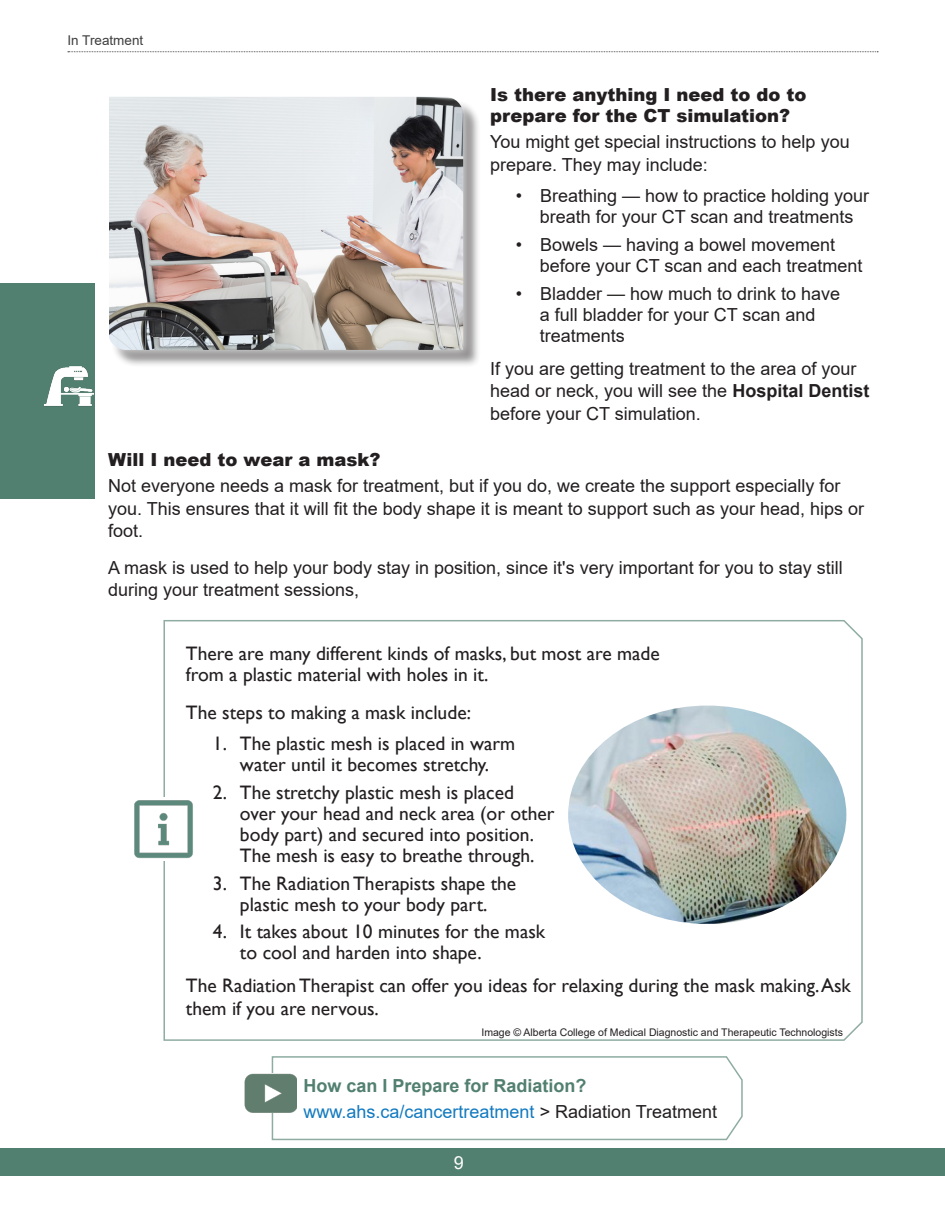
<style>
.page{position:relative;width:945px;height:1215px;background:#fff}
.page>*{position:absolute;margin:0;border:0;box-sizing:border-box;transform-origin:0 0}
.t1{font:19.5px/21px "Gill Sans";color:#231f20}
.t2{font:18px/22.5px "Arial";color:#231f20}
.t3{font:900 18px/21px "Arial";color:#231f20}
.t4{font:700 18px/26px "Arial";color:#517f70}
.t5{font:18px "Arial";color:#fff}
.t6{font:13.5px "Arial";color:#3e3e3f}
.t7{font:10.5px "Arial";color:#231f20}
.s1{font-weight:700}
.s2{font-weight:400;color:#127ac0}
.s3{font-weight:400;color:#231f20}
</style>
<div class="page">
<div style="left:0;top:1148px;width:932px;height:28px;background:#517f70"></div>
<svg style="left:68px;top:51px;width:810px;height:1px"></svg>
<div style="left:932px;top:1148px;width:13px;height:28px;background:#517f70"></div>
<div style="left:0;top:284px;width:94px;height:216px;background:#517f70"></div>
<img style="left:44px;top:366px;width:49px;height:41px">
<svg style="left:271px;top:1056px;width:472px;height:85px"></svg>
<img style="left:244px;top:1073px;width:53px;height:39px">
<div style="left:111px;top:99px;width:370px;height:268px;background:#231f20;opacity:.5"></div>
<div style="left:100px;top:88px;width:372px;height:271px;background:#fff;opacity:.75"></div>
<img style="left:109px;top:97px;width:354px;height:253px">
<svg style="left:163px;top:620px;width:700px;height:421px"></svg>
<img style="left:568px;top:706px;width:278px;height:218px">
<img style="left:134px;top:797px;width:60px;height:64px">
<p class="t6" style="left:68px;top:31px;width:77px">In Treatment</p>
<p class="t3" style="left:490px;top:84px;width:318px">Is there anything I need to do to prepare for the CT simulation?</p>
<p class="t2" style="left:490px;top:131px;width:361px">You might get special instructions to help you prepare. They may include:</p>
<p class="t2" style="left:516px;top:185px;width:355px;line-height:21px;text-align:center">• Breathing — how to practice holding your breath for your CT scan and treatments</p>
<p class="t2" style="left:540px;top:234px;width:324px;line-height:21px;text-indent:-24px">• Bowels — having a bowel movement before your CT scan and each treatment</p>
<p class="t2" style="left:540px;top:283px;width:302px;line-height:21px;text-indent:-24px">• Bladder — how much to drink to have a full bladder for your CT scan and treatments</p>
<p class="t2" style="left:490px;top:357px;width:381px">If you are getting treatment to the area of your head or neck, you will see the <span class="s1">Hospital Dentist </span>before your CT simulation.</p>
<p class="t3" style="left:108px;top:449px;width:274px">Will I need to wear a mask?</p>
<p class="t2" style="left:108px;top:475px;width:758px">Not everyone needs a mask for treatment, but if you do, we create the support especially for you. This ensures that it will fit the body shape it is meant to support such as your head, hips or foot.</p>
<p class="t2" style="left:108px;top:556px;width:736px">A mask is used to help your body stay in position, since it's very important for you to stay still during your treatment sessions,</p>
<p class="t1" style="left:186px;top:643px;width:475px">There are many different kinds of masks, but most are made from a plastic material with holes in it.</p>
<p class="t1" style="left:186px;top:702px;width:286px">The steps to making a mask include:</p>
<p class="t1" style="left:213px;top:733px;width:304px;text-align:center">1. The plastic mesh is placed in warm water until it becomes stretchy.</p>
<p class="t1" style="left:240px;top:782px;width:316px;text-indent:-27px">2. The stretchy plastic mesh is placed over your head and neck area (or other body part) and secured into position.<br>The mesh is easy to breathe through.</p>
<p class="t1" style="left:213px;top:873px;width:305px;text-align:center">3. The Radiation Therapists shape the plastic mesh to your body part.</p>
<p class="t1" style="left:240px;top:922px;width:307px;text-indent:-27px">4. It takes about 10 minutes for the mask to cool and harden into shape.</p>
<p class="t1" style="left:186px;top:975px;width:666px;line-height:22.5px">The Radiation Therapist can offer you ideas for relaxing during the mask making. Ask them if you are nervous.</p>
<p class="t7" style="left:481px;top:1025px;width:363px">Image © Alberta College of Medical Diagnostic and Therapeutic Technologists</p>
<p class="t4" style="left:304px;top:1073px;width:415px">How can I Prepare for Radiation? <span class="s2">www.ahs.ca/cancertreatment</span> <span class="s3">&gt; Radiation Treatment</span></p>
<p class="t5" style="left:454px;top:1151px;width:12px">9</p>
</div>
